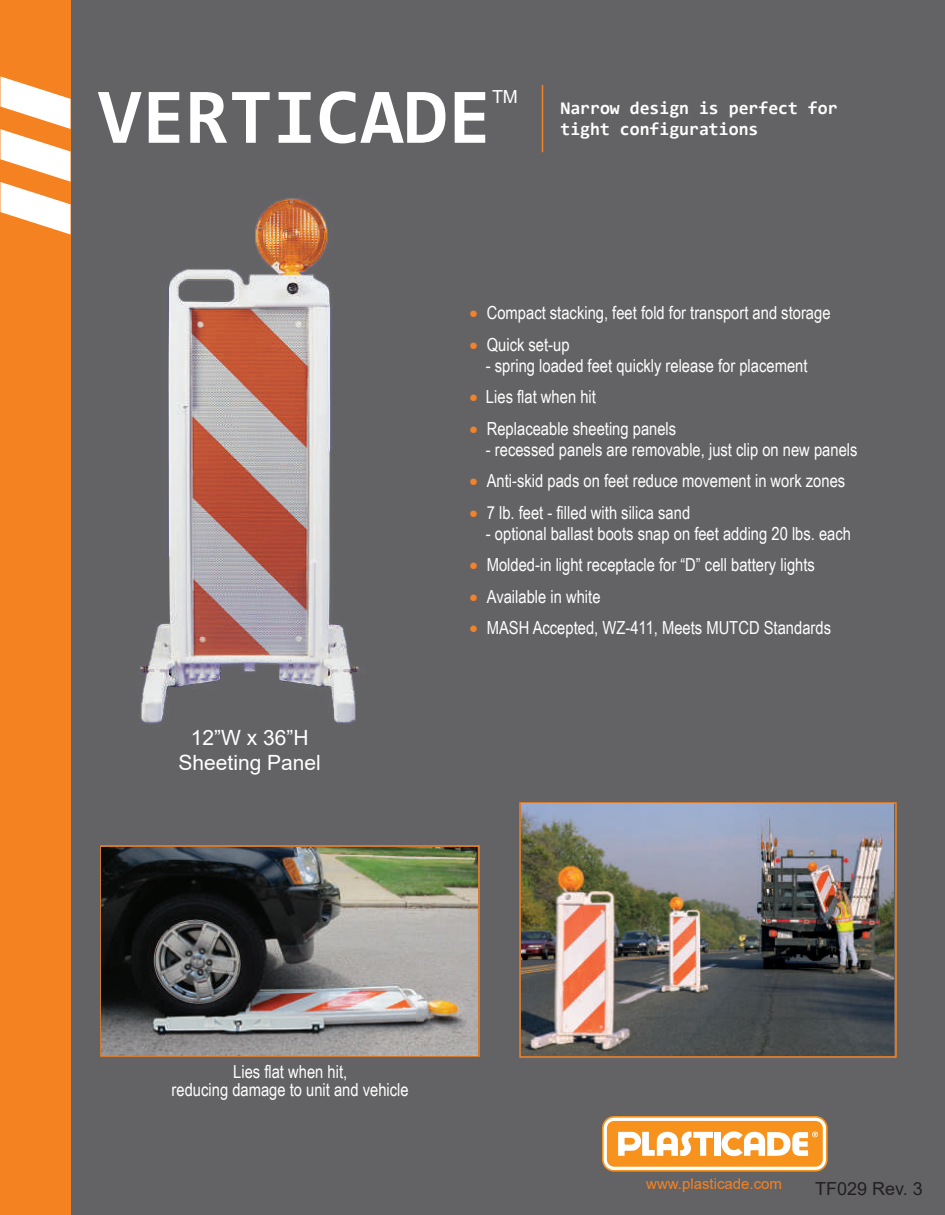
<style>
.page{position:relative;width:945px;height:1215px;background:#fff}
.page>*{position:absolute;margin:0;border:0;box-sizing:border-box;transform-origin:0 0}
.t1{font:700 79.5px "Consolas";color:#fff}
.t2{font:21px/25.2px "Arial";color:#fff;text-align:center}
.t3{font:18px/18px "Arial Narrow";color:#fff;text-align:center}
.t4{font:700 18px/21.6px "Consolas";color:#fff}
.t5{font:18px "Arial";color:#231f20}
.t6{font:18px "Arial";color:#fff}
.t7{font:15px "Arial";color:#f58220}
.s1{color:#f48328}
</style>
<div class="page">
<div style="left:1px;top:0;width:944px;height:1214px;background:#636366"></div>
<div style="left:1px;top:0;width:70px;height:1214px;background:#f58220"></div>
<svg style="left:1px;top:76px;width:70px;height:159px"></svg>
<div style="left:100px;top:845px;width:380px;height:212px;border:2px solid #f58220"></div>
<div style="left:519px;top:802px;width:378px;height:256px;border:2px solid #f58220"></div>
<hr style="left:542px;top:85px;width:1px;height:67px;background:#f58220">
<svg style="left:603px;top:1117px;width:224px;height:54px"></svg>
<div style="left:602px;top:1116px;width:226px;height:56px;border:2px solid #f7931d;border-radius:11px"></div>
<div style="left:607px;top:1121px;width:216px;height:46px;background:#f7931d;border-radius:7px"></div>
<div style="left:715px;top:1132px;width:6px;height:24px;background:#fff"></div>
<svg style="left:618px;top:1132px;width:95px;height:24px"></svg>
<svg style="left:722px;top:1131px;width:96px;height:25px"></svg>
<img style="left:139px;top:198px;width:220px;height:526px">
<img style="left:521px;top:804px;width:373px;height:251px">
<img style="left:102px;top:847px;width:376px;height:208px">
<p class="t6" style="left:492px;top:84px;width:27px">TM</p>
<h1 class="t1" style="left:98px;top:66px;width:395px">VERTICADE</h1>
<p class="t4" style="left:560px;top:97px;width:279px">Narrow design is perfect for tight configurations</p>
<p class="t2" style="left:179px;top:725px;width:144px">12”W x 36”H<br>Sheeting Panel</p>
<p class="t3" style="left:470px;top:303px;width:363px"><span class="s1">•</span> Compact stacking, feet fold for transport and storage</p>
<p class="t3" style="left:470px;top:335px;width:102px"><span class="s1">•</span> Quick set-up</p>
<p class="t3" style="left:486px;top:356px;width:323px">- spring loaded feet quickly release for placement</p>
<p class="t3" style="left:470px;top:387px;width:128px"><span class="s1">•</span> Lies flat when hit</p>
<p class="t3" style="left:470px;top:419px;width:208px"><span class="s1">•</span> Replaceable sheeting panels</p>
<p class="t3" style="left:486px;top:440px;width:373px">- recessed panels are removable, just clip on new panels</p>
<p class="t3" style="left:470px;top:471px;width:377px"><span class="s1">•</span> Anti-skid pads on feet reduce movement in work zones</p>
<p class="t3" style="left:470px;top:503px;width:222px"><span class="s1">•</span> 7 lb. feet - filled with silica sand</p>
<p class="t3" style="left:486px;top:524px;width:367px">- optional ballast boots snap on feet adding 20 lbs. each</p>
<p class="t3" style="left:470px;top:555px;width:347px"><span class="s1">•</span> Molded-in light receptacle for “D” cell battery lights</p>
<p class="t3" style="left:470px;top:587px;width:133px"><span class="s1">•</span> Available in white</p>
<p class="t3" style="left:470px;top:618px;width:363px"><span class="s1">•</span> MASH Accepted, WZ-411, Meets MUTCD Standards</p>
<p class="t3" style="left:172px;top:1062px;width:239px">Lies flat when hit,<br>reducing damage to unit and vehicle</p>
<p class="t7" style="left:646px;top:1173px;width:137px">www.plasticade.com</p>
<p class="t5" style="left:815px;top:1176px;width:109px">TF029 Rev. 3</p>
</div>
